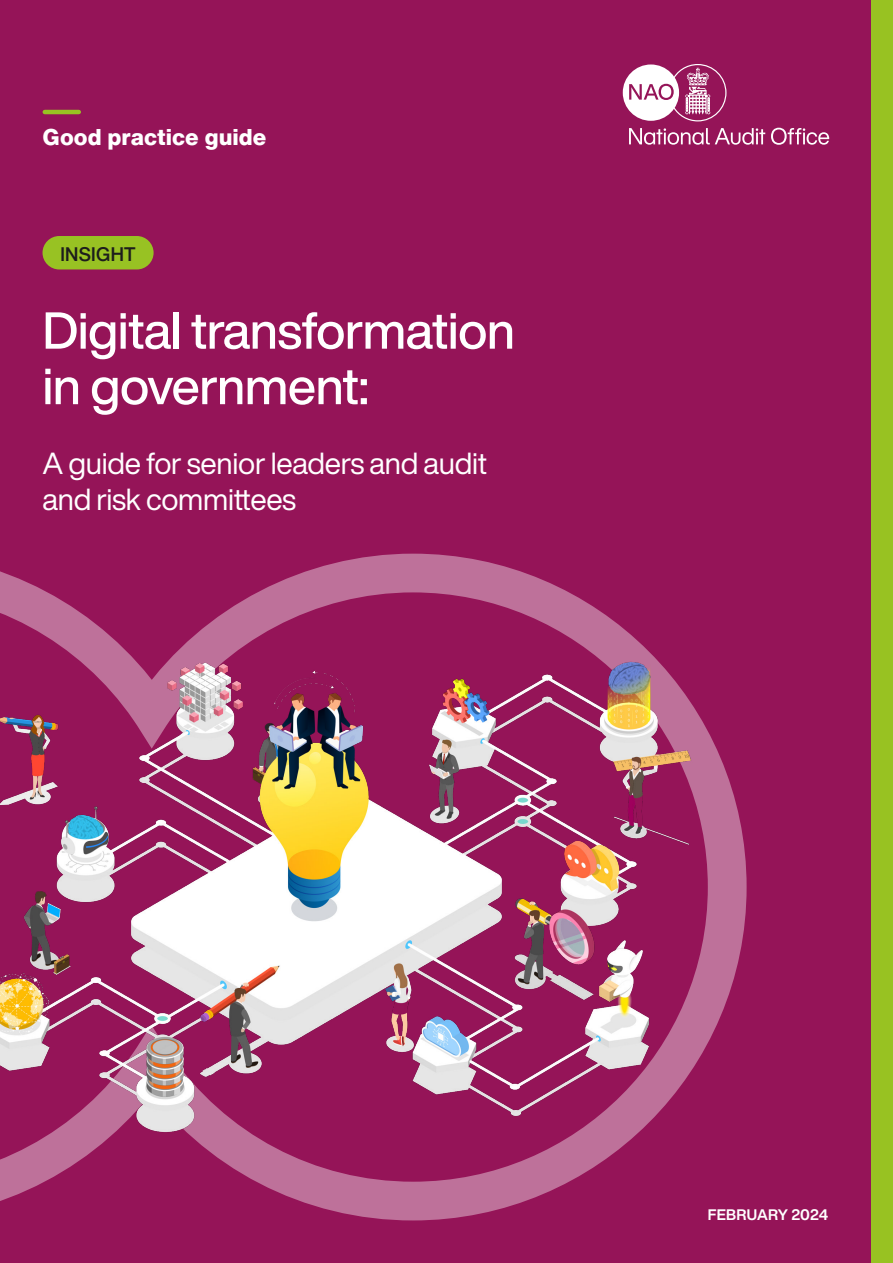
<style>
.page{position:relative;width:893px;height:1263px;background:#fff}
.page>*{position:absolute;margin:0;border:0;box-sizing:border-box;transform-origin:0 0}
.cover20_H1{font:500 51px/55.5px "Helvetica Now Display";letter-spacing:-.01em;color:#fff}
.cover20_H1-2{font:30px "Helvetica Now Display";letter-spacing:-.01em;color:#fff}
.body_text{font:800 22.5px "Helvetica Now Text";color:#fff}
.t1{font:500 19.35px "Helvetica Now Text";letter-spacing:-.02em;color:#1d1d1c}
.t2{font:700 15px "Helvetica Now Display";letter-spacing:.005em;color:#fff}
</style>
<div class="page">
<div style="left:0;top:0;width:872px;height:1263px;background:#951458"></div>
<svg style="left:629px;top:128px;width:136px;height:17px"></svg>
<svg style="left:771px;top:128px;width:58px;height:17px"></svg>
<svg style="left:623px;top:64px;width:104px;height:58px"></svg>
<div style="left:872px;top:0;width:21px;height:1263px;background:#98c222"></div>
<hr style="left:45px;top:110px;width:34px;height:4px;background:#98c222">
<svg style="left:0;top:542px;width:759px;height:680px;background:#a02e6b"></svg>
<div style="left:43px;top:236px;width:111px;height:33px;background:#98c223;border-radius:17px"></div>
<img style="left:0;top:645px;width:705px;height:499px">
<p class="body_text" style="left:43px;top:120px;width:225px">Good practice guide</p>
<p class="t1" style="left:60px;top:239px;width:77px">INSIGHT</p>
<h1 class="cover20_H1" style="left:43px;top:303px;width:474px">Digital transformation in government:</h1>
<h1 class="cover20_H1-2" style="left:43px;top:443px;width:446px">A guide for senior leaders and audit</h1>
<h1 class="cover20_H1-2" style="left:43px;top:479px;width:255px">and risk committees</h1>
<p class="t2" style="left:708px;top:1205px;width:122px">FEBRUARY 2024</p>
</div>
